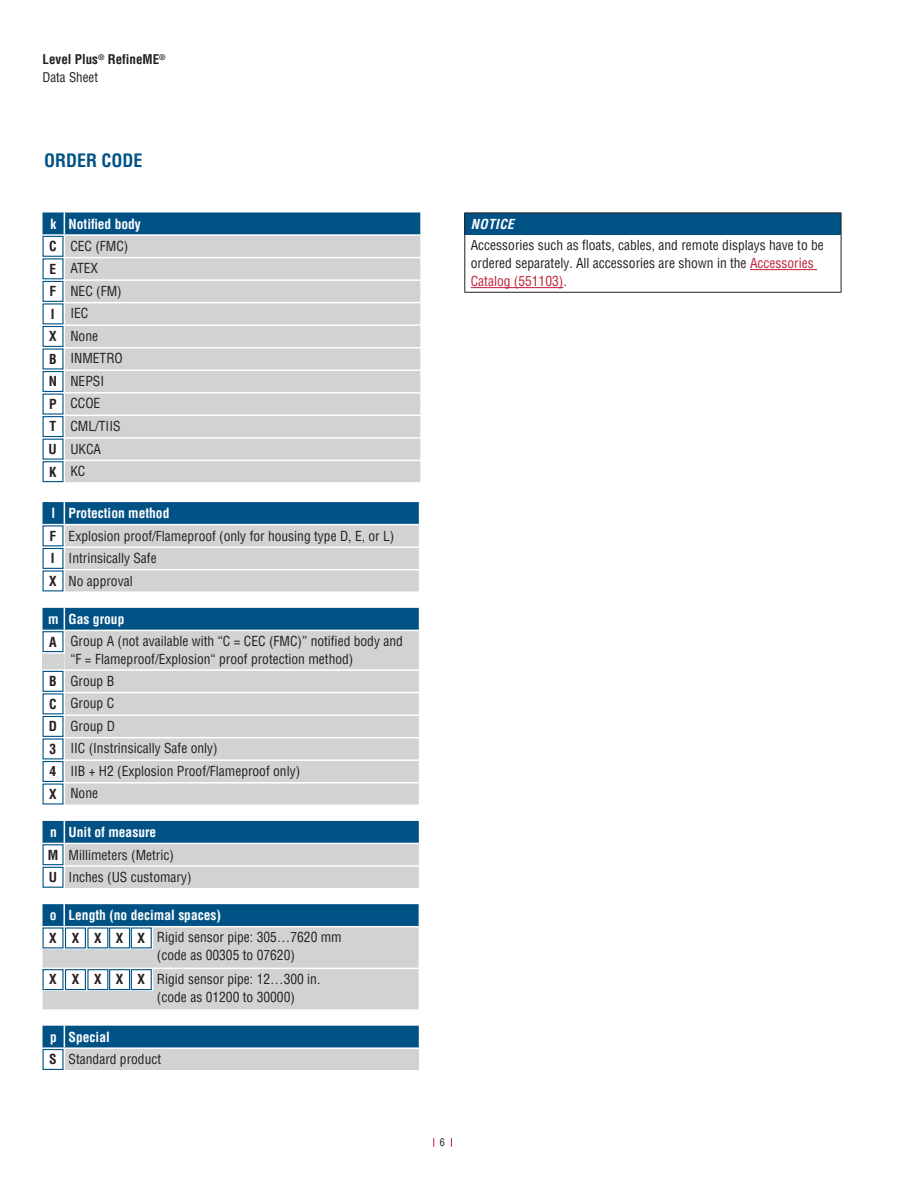
<style>
.page{position:relative;width:918px;height:1188px;background:#fff}
.page>*{position:absolute;margin:0;border:0;box-sizing:border-box;transform-origin:0 0}
.t1{font:700 condensed 18px "Helvetica LT Pro";color:#005285}
.t2{font:condensed 13.5px/22.5px "Helvetica LT Pro";color:#231f20}
.t3{font:italic 700 condensed 13.5px "Helvetica LT Pro";letter-spacing:.03em;color:#fff}
.t4{font:700 condensed 13.05px/17.4px "Helvetica LT Pro";color:#231f20}
.t5{font:condensed 10.2px "Helvetica LT Pro";color:#231f20}
.s1{font-weight:400}
.s2{font-weight:700;color:#fff}
.s3{font-weight:700}
.s4{color:#c0203b}
</style>
<div class="page">
<div style="left:465px;top:213px;width:376px;height:22px;background:#005285"></div>
<hr style="left:464px;top:235px;width:1px;height:57px;background:#231f20">
<hr style="left:841px;top:235px;width:1px;height:57px;background:#231f20">
<hr style="left:464px;top:292px;width:377px;height:1px;background:#231f20">
<hr style="left:464px;top:213px;width:377px;height:1px;background:#231f20">
<svg style="left:464px;top:213px;width:1px;height:22px"></svg>
<svg style="left:841px;top:213px;width:1px;height:22px"></svg>
<hr style="left:750px;top:269px;width:67px;height:1px;background:#c0203b">
<hr style="left:471px;top:287px;width:92px;height:1px;background:#c0203b">
<svg style="left:43px;top:502px;width:376px;height:90px"></svg>
<hr style="left:64px;top:591px;width:355px;height:2px;background:#fff">
<div style="left:43px;top:548px;width:21px;height:21px;border:1px solid #005285"></div>
<div style="left:64px;top:652px;width:355px;height:153px;background:#d1d2d4"></div>
<div style="left:43px;top:653px;width:21px;height:17px;background:#d1d2d4"></div>
<hr style="left:43px;top:652px;width:22px;height:2px;background:#fff">
<hr style="left:43px;top:669px;width:21px;height:2px;background:#fff">
<svg style="left:43px;top:608px;width:376px;height:44px"></svg>
<hr style="left:64px;top:669px;width:355px;height:2px;background:#fff">
<hr style="left:64px;top:692px;width:355px;height:1px;background:#fff">
<hr style="left:64px;top:714px;width:355px;height:2px;background:#fff">
<hr style="left:64px;top:737px;width:355px;height:1px;background:#fff">
<hr style="left:64px;top:759px;width:355px;height:2px;background:#fff">
<hr style="left:64px;top:782px;width:355px;height:2px;background:#fff">
<svg style="left:43px;top:671px;width:22px;height:134px"></svg>
<div style="left:43px;top:631px;width:21px;height:21px;border:1px solid #005285"></div>
<div style="left:43px;top:671px;width:21px;height:21px;border:1px solid #005285"></div>
<div style="left:43px;top:716px;width:21px;height:21px;border:1px solid #005285"></div>
<div style="left:43px;top:761px;width:21px;height:21px;border:1px solid #005285"></div>
<svg style="left:43px;top:821px;width:376px;height:67px"></svg>
<div style="left:43px;top:844px;width:21px;height:21px;border:1px solid #005285"></div>
<div style="left:43px;top:867px;width:21px;height:21px;border:1px solid #005285"></div>
<svg style="left:43px;top:1026px;width:376px;height:44px"></svg>
<div style="left:43px;top:1049px;width:21px;height:21px;border:1px solid #005285"></div>
<svg style="left:43px;top:904px;width:376px;height:106px"></svg>
<hr style="left:151px;top:968px;width:268px;height:1px;background:#fff">
<div style="left:65px;top:927px;width:21px;height:21px;border:1px solid #005285"></div>
<div style="left:109px;top:927px;width:21px;height:21px;border:1px solid #005285"></div>
<div style="left:131px;top:927px;width:21px;height:21px;border:1px solid #005285"></div>
<div style="left:43px;top:969px;width:21px;height:21px;border:1px solid #005285"></div>
<div style="left:65px;top:969px;width:21px;height:21px;border:1px solid #005285"></div>
<div style="left:87px;top:969px;width:21px;height:21px;border:1px solid #005285"></div>
<div style="left:109px;top:969px;width:21px;height:21px;border:1px solid #005285"></div>
<div style="left:131px;top:969px;width:21px;height:21px;border:1px solid #005285"></div>
<svg style="left:43px;top:213px;width:377px;height:269px"></svg>
<div style="left:43px;top:236px;width:21px;height:21px;border:1px solid #005285"></div>
<div style="left:43px;top:281px;width:21px;height:21px;border:1px solid #005285"></div>
<div style="left:43px;top:326px;width:21px;height:21px;border:1px solid #005285"></div>
<div style="left:43px;top:371px;width:21px;height:21px;border:1px solid #005285"></div>
<div style="left:43px;top:416px;width:21px;height:21px;border:1px solid #005285"></div>
<div style="left:43px;top:461px;width:21px;height:21px;border:1px solid #005285"></div>
<p class="t4" style="left:43px;top:51px;width:125px">Level Plus<sup>®</sup> RefineME<sup>®<br></sup><span class="s1">Data Sheet</span></p>
<h1 class="t1" style="left:44px;top:149px;width:100px">ORDER CODE</h1>
<p class="t2" style="left:48px;top:212px;width:94px"><span class="s2">k Notified body<br></span><span class="s3">C</span> CEC (FMC)<br><span class="s3">E</span> ATEX<br><span class="s3">F</span> NEC (FM)<br><span class="s3">I</span> IEC<br><span class="s3">X</span> None<br><span class="s3">B</span> INMETRO<br><span class="s3">N</span> NEPSI<br><span class="s3">P</span> CCOE<br><span class="s3">T</span> CML/TIIS<br><span class="s3">U</span> UKCA<br><span class="s3">K</span> KC</p>
<p class="t2" style="left:49px;top:502px;width:347px"><span class="s2">l Protection method<br></span><span class="s3">F</span> Explosion proof/Flameproof (only for housing type D, E, or L)<br><span class="s3">I</span> Intrinsically Safe<br><span class="s3">X</span> No approval</p>
<p class="t2" style="left:48px;top:608px;width:356px;line-height:22px"><span class="s2">m Gas group<br></span><span class="s3">A</span> Group A (not available with “C = CEC (FMC)” notified body and</p>
<p class="t2" style="left:49px;top:648px;width:306px;text-indent:21px">“F = Flameproof/Explosion“ proof protection method)<br><span class="s3">B</span> Group B<br><span class="s3">C</span> Group C<br><span class="s3">D</span> Group D<br><span class="s3">3</span> IIC (Instrinsically Safe only)<br><span class="s3">4</span> IIB + H2 (Explosion Proof/Flameproof only)<br><span class="s3">X</span> None</p>
<p class="t2" style="left:48px;top:821px;width:146px"><span class="s2">n Unit of measure<br></span><span class="s3">M</span> Millimeters (Metric)<br><span class="s3">U</span> Inches (US customary)</p>
<p class="t2" style="left:49px;top:904px;width:294px;line-height:22px"><span class="s2">o Length (no decimal spaces)<br></span><span class="s3">X X X X X</span> Rigid sensor pipe: 305…7620 mm</p>
<p class="t2" style="left:49px;top:944px;width:273px;line-height:23.7px;text-indent:108px">(code as 00305 to 07620)<br><span class="s3">X X X X X</span> Rigid sensor pipe: 12…300 in.</p>
<p class="t2" style="left:157px;top:986px;width:139px">(code as 01200 to 30000)</p>
<p class="t2" style="left:49px;top:1026px;width:113px"><span class="s2">p Special<br></span><span class="s3">S</span> Standard product</p>
<p class="t3" style="left:471px;top:215px;width:45px">NOTICE</p>
<p class="t2" style="left:471px;top:236px;width:355px;line-height:18px">Accessories such as floats, cables, and remote displays have to be ordered separately. All accessories are shown in the <span class="s4">Accessories<br>Catalog (551103)</span>.</p>
<p class="t5" style="left:440px;top:1136px;width:7px">6</p>
</div>
